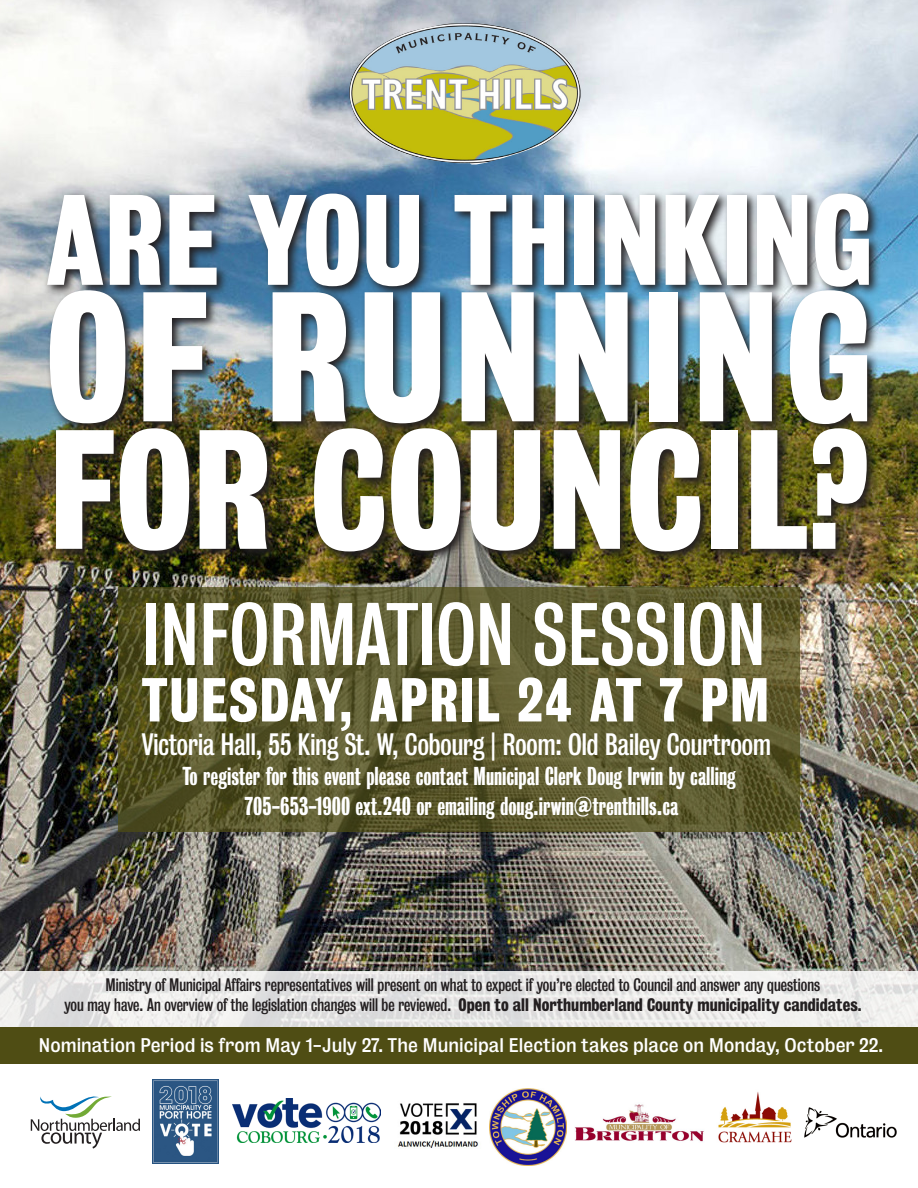
<style>
.page{position:relative;width:918px;height:1188px;background:#fff}
.page>*{position:absolute;margin:0;border:0;box-sizing:border-box;transform-origin:0 0}
.t1{font:168px "Bureau Grotesque Three Seven";letter-spacing:.04em;color:#fff}
.t2{font:154.5px "Bureau Grotesque Three Seven";color:#fff}
.t3{font:117px "Bureau Grotesque Three Seven";color:#fff}
.t4{font:80.7px "Bureau Grotesque Three Three";color:#fff}
.t5{font:56.4px "Bureau Grotesque Three Seven";letter-spacing:.03em;color:#fff}
.t6{font:28.2px "Bureau Grotesque Three Three";color:#fff}
.t7{font:23.7px "Bureau Grotesque One Five";color:#fff}
.t8{font:18px "Bureau Grotesque Five Three";color:#fff}
.t9{font:16.5px "Bureau Grotesque Three Three";color:#231f20}
.s1{font-family:"Bureau Grotesque Three Seven"}
</style>
<div class="page">
<img style="left:0;top:0;width:918px;height:971px">
<svg style="left:31px;top:1096px;width:109px;height:53px"></svg>
<div style="left:0;top:1027px;width:918px;height:37px;background:#4f4d14"></div>
<svg style="left:118px;top:588px;width:682px;height:244px"></svg>
<img style="left:232px;top:1098px;width:149px;height:45px">
<img style="left:397px;top:1103px;width:82px;height:46px">
<img style="left:574px;top:1104px;width:130px;height:38px">
<img style="left:718px;top:1092px;width:74px;height:51px">
<img style="left:153px;top:1080px;width:66px;height:84px">
<img style="left:348px;top:23px;width:232px;height:147px">
<img style="left:804px;top:1107px;width:93px;height:31px">
<svg style="left:0;top:971px;width:918px;height:56px;fill:#ebeae9"></svg>
<img style="left:44px;top:190px;width:837px;height:374px">
<img style="left:489px;top:1088px;width:77px;height:77px">
<p class="t3" style="left:46px;top:173px;width:828px">ARE YOU THINKING</p>
<p class="t1" style="left:46px;top:260px;width:829px">OF RUNNING</p>
<p class="t2" style="left:49px;top:401px;width:823px">FOR COUNCIL?</p>
<p class="t4" style="left:142px;top:590px;width:626px">INFORMATION SESSION</p>
<p class="t5" style="left:142px;top:667px;width:629px">TUESDAY, APRIL 24 AT 7 PM</p>
<p class="t6" style="left:142px;top:729px;width:631px">Victoria Hall, 55 King St. W, Cobourg | Room: Old Bailey Courtroom</p>
<p class="t7" style="left:182px;top:763px;width:555px">To register for this event please contact Municipal Clerk Doug Irwin by calling</p>
<p class="t7" style="left:245px;top:793px;width:435px">705-653-1900 ext.240 or emailing doug.irwin@trenthills.ca</p>
<p class="t9" style="left:106px;top:976px;width:716px">Ministry of Municipal Affairs representatives will present on what to expect if you’re elected to Council and answer any questions</p>
<p class="t9" style="left:64px;top:996px;width:799px">you may have. An overview of the legislation changes will be reviewed. <span class="s1">Open to all Northumberland County municipality candidates.</span></p>
<p class="t8" style="left:38px;top:1035px;width:846px">Nomination Period is from May 1-July 27. The Municipal Election takes place on Monday, October 22.</p>
</div>
